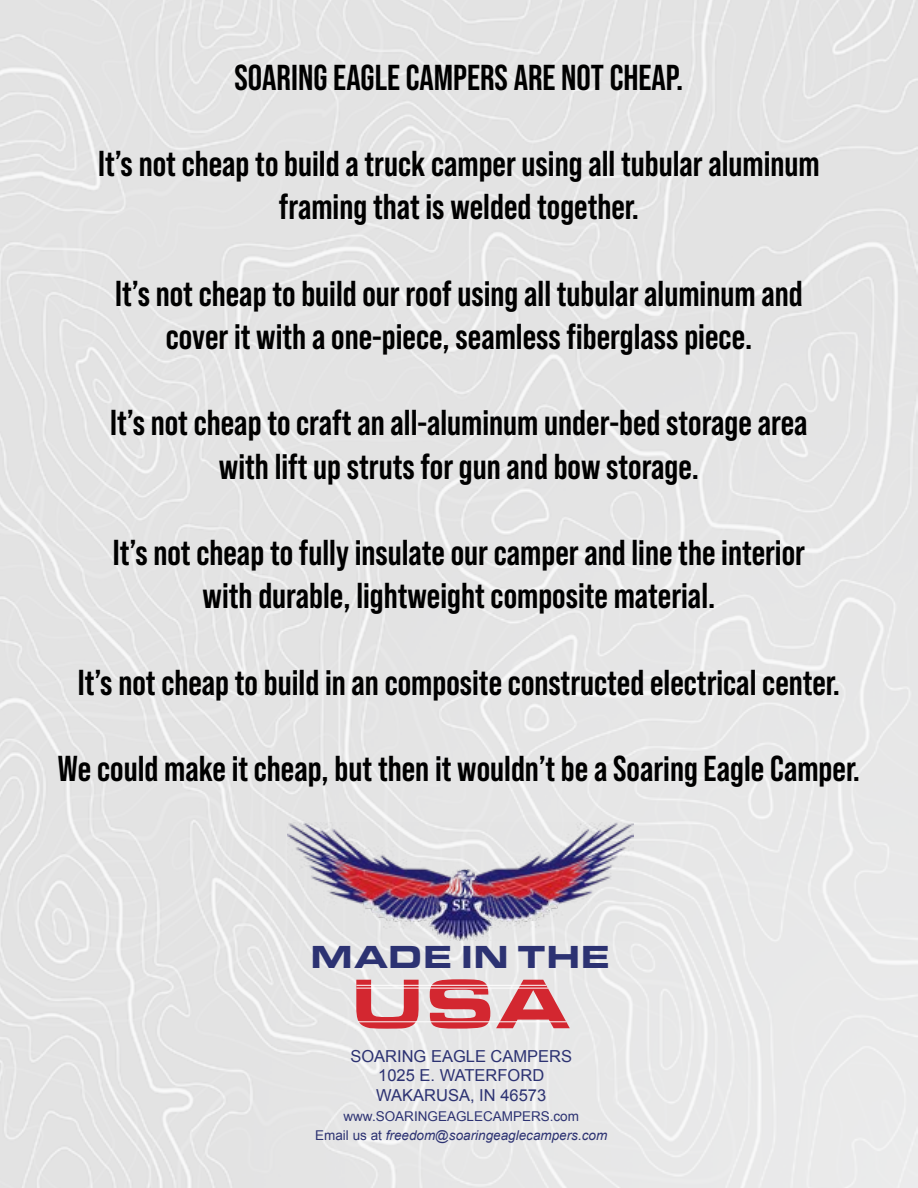
<style>
.page{position:relative;width:918px;height:1188px;background:#fff}
.page>*{position:absolute;margin:0;border:0;box-sizing:border-box;transform-origin:0 0}
.t1{font:900 72.75px "Eurostile Ext";color:#d32730}
.t2{font:700 36px/43.2px "Bebas Neue Pro";color:#000;text-align:center}
.t3{font:900 33.15px "Eurostile Ext";color:#2c3272}
.t4{font:16.5px/19.8px "Arial";color:#2c3272;text-align:center}
.t5{font:13.5px/19.5px "Arial";color:#2c3272;text-align:center}
.s1{font-style:italic}
</style>
<div class="page">
<img style="left:0;top:0;width:918px;height:1188px">
<img style="left:288px;top:822px;width:346px;height:119px">
<hr style="left:356px;top:988px;width:192px;height:1px;background:#fff">
<hr style="left:356px;top:985px;width:190px;height:1px;background:#fff">
<hr style="left:358px;top:1021px;width:208px;height:1px;background:#fff">
<p class="t2" style="left:235px;top:55px;width:450px">SOARING EAGLE CAMPERS ARE NOT CHEAP.</p>
<p class="t2" style="left:98px;top:142px;width:723px">It’s not cheap to build a truck camper using all tubular aluminum framing that is welded together.</p>
<p class="t2" style="left:115px;top:271px;width:689px">It’s not cheap to build our roof using all tubular aluminum and cover it with a one-piece, seamless fiberglass piece.</p>
<p class="t2" style="left:110px;top:401px;width:699px">It’s not cheap to craft an all-aluminum under-bed storage area with lift up struts for gun and bow storage.</p>
<p class="t2" style="left:113px;top:530px;width:694px">It’s not cheap to fully insulate our camper and line the interior with durable, lightweight composite material.</p>
<p class="t2" style="left:78px;top:660px;width:764px">It’s not cheap to build in an composite constructed electrical center.</p>
<p class="t2" style="left:58px;top:746px;width:804px">We could make it cheap, but then it wouldn’t be a Soaring Eagle Camper.</p>
<p class="t3" style="left:310px;top:932px;width:301px">MADE IN THE</p>
<h1 class="t1" style="left:350px;top:949px;width:222px">USA</h1>
<p class="t4" style="left:350px;top:1046px;width:223px">SOARING EAGLE CAMPERS<br>1025 E. WATERFORD<br>WAKARUSA, IN 46573</p>
<p class="t5" style="left:315px;top:1106px;width:294px">www.SOARINGEAGLECAMPERS.com<br>Email us at <span class="s1">freedom@soaringeaglecampers.com</span></p>
</div>
